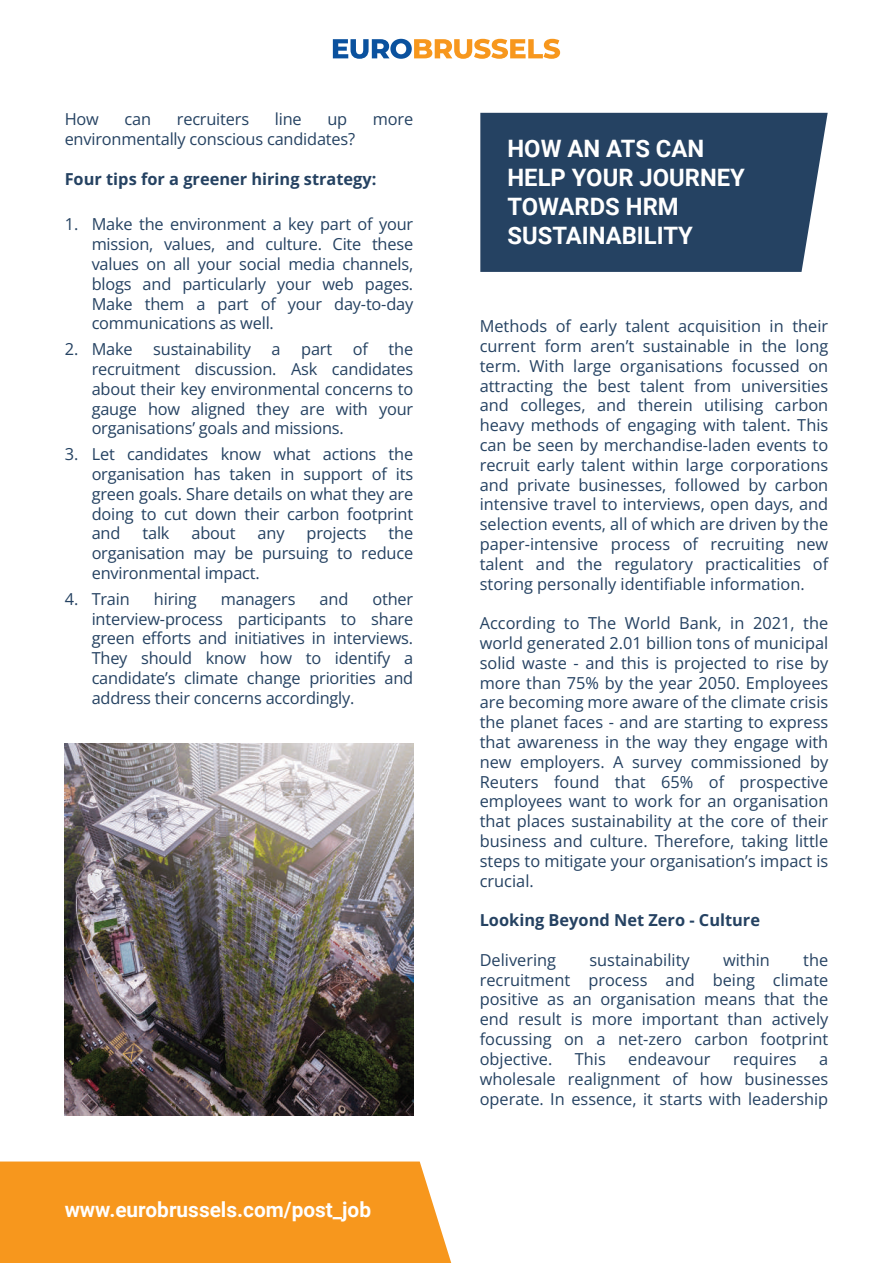
<style>
.page{position:relative;width:893px;height:1263px;background:#fff}
.page>*{position:absolute;margin:0;border:0;box-sizing:border-box;transform-origin:0 0}
.t1{font:700 24px/28.8px "Roboto";color:#fff}
.t2{font:700 21px "Roboto";color:#fff}
.t3{font:16.5px/19.8px "Open Sans";letter-spacing:-.01em;color:#254262;text-align:justify}
.t4{font:700 16.5px "Open Sans";color:#254262}
</style>
<div class="page">
<img style="left:65px;top:744px;width:348px;height:372px">
<div style="left:480px;top:113px;width:348px;height:159px;background:#254262"></div>
<div style="left:0;top:1161px;width:451px;height:102px;background:#f7971d"></div>
<svg style="left:333px;top:39px;width:227px;height:20px"></svg>
<p class="t3" style="left:65px;top:109px;width:36px">How</p>
<p class="t3" style="left:125px;top:109px;width:28px">can</p>
<p class="t3" style="left:177px;top:109px;width:74px">recruiters</p>
<p class="t3" style="left:275px;top:109px;width:28px">line</p>
<p class="t3" style="left:327px;top:109px;width:21px">up</p>
<p class="t3" style="left:373px;top:109px;width:42px">more</p>
<p class="t3" style="left:65px;top:129px;width:292px">environmentally conscious candidates?</p>
<p class="t4" style="left:65px;top:167px;width:313px">Four tips for a greener hiring strategy:</p>
<p class="t3" style="left:92px;top:214px;width:323px;text-indent:-27px">1. Make the environment a key part of your mission, values, and culture. Cite these values on all your social media channels, blogs and particularly your web pages.<br>Make them a part of your day-to-day communications as well.</p>
<p class="t3" style="left:92px;top:339px;width:323px;text-indent:-27px">2. Make sustainability a part of the recruitment discussion. Ask candidates about their key environmental concerns to gauge how aligned they are with your organisations’ goals and missions.</p>
<p class="t3" style="left:92px;top:444px;width:323px;text-indent:-27px">3. Let candidates know what actions the organisation has taken in support of its green goals. Share details on what they are doing to cut down their carbon footprint and</p>
<p class="t3" style="left:92px;top:523px;width:323px;text-indent:297px">the organisation may be pursuing to reduce environmental impact.</p>
<p class="t3" style="left:65px;top:588px;width:67px">4. Train</p>
<p class="t3" style="left:154px;top:588px;width:44px">hiring</p>
<p class="t3" style="left:221px;top:588px;width:76px">managers</p>
<p class="t3" style="left:320px;top:588px;width:30px">and</p>
<p class="t3" style="left:142px;top:523px;width:29px">talk</p>
<p class="t3" style="left:192px;top:523px;width:46px">about</p>
<p class="t3" style="left:258px;top:523px;width:28px">any</p>
<p class="t3" style="left:307px;top:523px;width:61px">projects</p>
<p class="t3" style="left:92px;top:588px;width:323px;text-indent:281px">other interview-process participants to share green efforts and initiatives in interviews.<br>They should know how to identify a candidate’s climate change priorities and address their concerns accordingly.</p>
<p class="t2" style="left:65px;top:1195px;width:308px">www.eurobrussels.com/post_job</p>
<h1 class="t1" style="left:507px;top:134px;width:239px">HOW AN ATS CAN<br>HELP YOUR JOURNEY<br>TOWARDS HRM<br>SUSTAINABILITY</h1>
<p class="t3" style="left:480px;top:316px;width:350px">Methods of early talent acquisition in their current form aren’t sustainable in the long term. With large organisations focussed on attracting the best talent from universities and colleges, and therein utilising carbon heavy methods of engaging with talent. This can be seen by merchandise-laden events to recruit early talent within large corporations and private businesses, followed by carbon intensive travel to interviews, open days, and selection events, all of which are driven by the paper-intensive process of recruiting new talent and the regulatory practicalities of storing personally identifiable information.</p>
<p class="t3" style="left:480px;top:613px;width:350px">According to The World Bank, in 2021, the world generated 2.01 billion tons of municipal solid waste - and this is projected to rise by more than 75% by the year 2050. Employees are becoming more aware of the climate crisis the planet faces - and are starting to express that awareness in the way they engage with new employers. A survey commissioned by Reuters found that 65% of prospective employees want to work for an organisation that places sustainability at the core of their business and culture. Therefore, taking little steps to mitigate your organisation’s impact is crucial.</p>
<p class="t4" style="left:480px;top:909px;width:282px">Looking Beyond Net Zero - Culture</p>
<p class="t3" style="left:480px;top:949px;width:78px">Delivering</p>
<p class="t3" style="left:589px;top:949px;width:102px">sustainability</p>
<p class="t3" style="left:723px;top:949px;width:48px">within</p>
<p class="t3" style="left:480px;top:949px;width:350px;text-indent:323px">the recruitment process and being climate positive as an organisation means that the end result is more important than actively focussing on a net-zero carbon footprint objective.</p>
<p class="t3" style="left:575px;top:1048px;width:32px">This</p>
<p class="t3" style="left:628px;top:1048px;width:84px">endeavour</p>
<p class="t3" style="left:733px;top:1048px;width:65px">requires</p>
<p class="t3" style="left:480px;top:1048px;width:350px;text-indent:339px">a wholesale realignment of how businesses operate. In essence, it starts with leadership</p>
</div>
